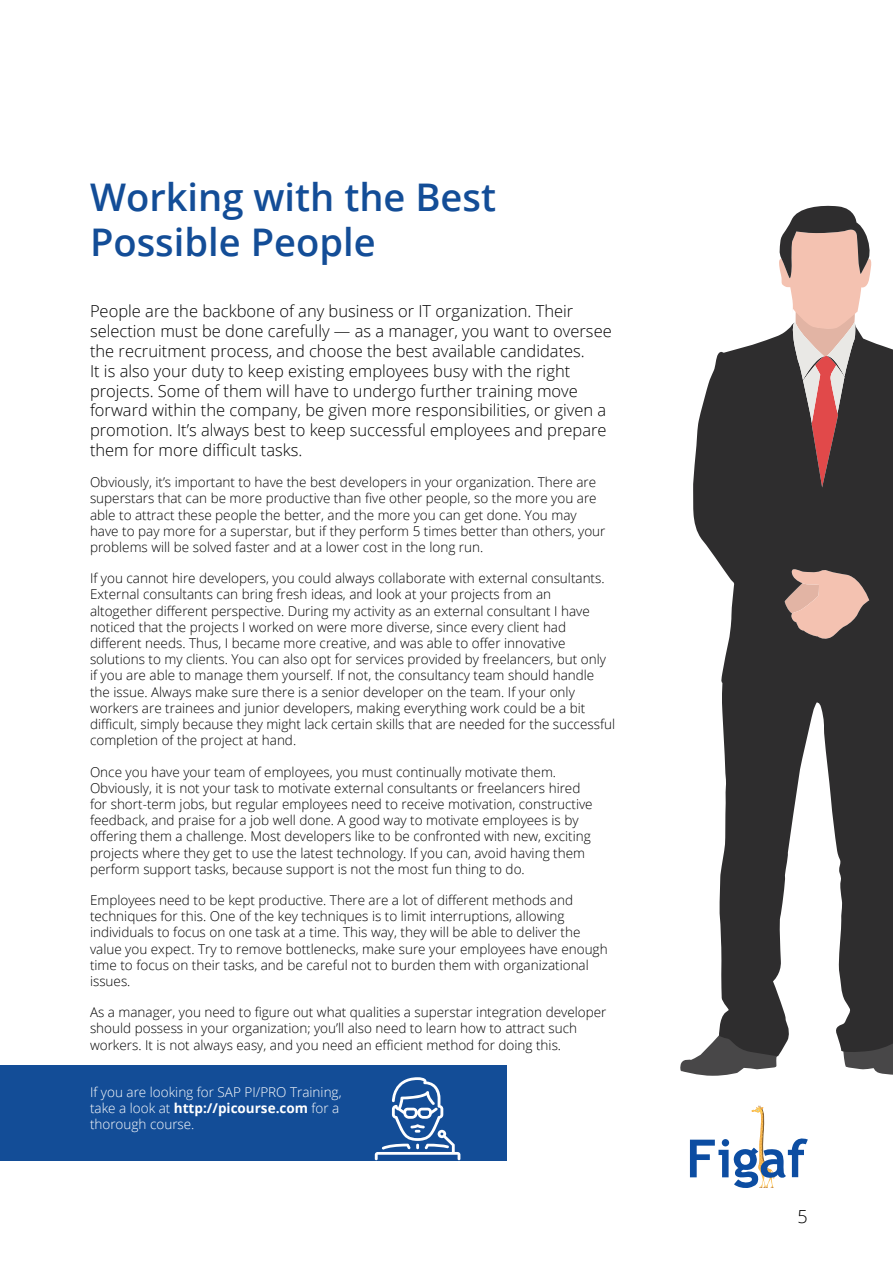
<style>
.page{position:relative;width:893px;height:1263px;background:#fff}
.page>*{position:absolute;margin:0;border:0;box-sizing:border-box;transform-origin:0 0}
.t1{font:600 38.1px/45.8px "Open Sans";color:#134d97}
.t2{font:300 18px "Open Sans";color:#000}
.t3{font:300 16.5px/19.8px "Open Sans";color:#000}
.t4{font:300 13.5px/16.2px "Open Sans";color:#000}
.t5{font:300 13.5px/16.2px "Open Sans";color:#fff}
.s1{font-weight:700}
</style>
<div class="page">
<div style="left:0;top:1065px;width:507px;height:95px;background:#134d97"></div>
<svg style="left:690px;top:1106px;width:118px;height:82px"></svg>
<svg style="left:843px;top:1056px;width:50px;height:19px"></svg>
<svg style="left:680px;top:1056px;width:98px;height:20px"></svg>
<svg style="left:693px;top:336px;width:200px;height:720px;fill:#2e2d2e"></svg>
<svg style="left:778px;top:205px;width:96px;height:282px;background:#967d79"></svg>
<svg style="left:375px;top:1077px;width:85px;height:83px"></svg>
<h1 class="t1" style="left:90px;top:173px;width:408px">Working with the Best<br>Possible People</h1>
<p class="t3" style="left:90px;top:301px;width:523px">People are the backbone of any business or IT organization. Their selection must be done carefully — as a manager, you want to oversee the recruitment process, and choose the best available candidates.<br>It is also your duty to keep existing employees busy with the right projects. Some of them will have to undergo further training move forward within the company, be given more responsibilities, or given a promotion. It’s always best to keep successful employees and prepare them for more difficult tasks.</p>
<p class="t4" style="left:90px;top:474px;width:517px">Obviously, it’s important to have the best developers in your organization. There are superstars that can be more productive than five other people, so the more you are able to attract these people the better, and the more you can get done. You may have to pay more for a superstar, but if they perform 5 times better than others, your problems will be solved faster and at a lower cost in the long run.</p>
<p class="t4" style="left:90px;top:570px;width:527px">If you cannot hire developers, you could always collaborate with external consultants.<br>External consultants can bring fresh ideas, and look at your projects from an altogether different perspective. During my activity as an external consultant I have noticed that the projects I worked on were more diverse, since every client had different needs. Thus, I became more creative, and was able to offer innovative solutions to my clients. You can also opt for services provided by freelancers, but only if you are able to manage them yourself. If not, the consultancy team should handle the issue. Always make sure there is a senior developer on the team. If your only workers are trainees and junior developers, making everything work could be a bit difficult, simply because they might lack certain skills that are needed for the successful completion of the project at hand.</p>
<p class="t4" style="left:90px;top:763px;width:504px">Once you have your team of employees, you must continually motivate them.<br>Obviously, it is not your task to motivate external consultants or freelancers hired for short-term jobs, but regular employees need to receive motivation, constructive feedback, and praise for a job well done. A good way to motivate employees is by offering them a challenge. Most developers like to be confronted with new, exciting projects where they get to use the latest technology. If you can, avoid having them perform support tasks, because support is not the most fun thing to do.</p>
<p class="t4" style="left:90px;top:891px;width:519px">Employees need to be kept productive. There are a lot of different methods and techniques for this. One of the key techniques is to limit interruptions, allowing individuals to focus on one task at a time. This way, they will be able to deliver the value you expect. Try to remove bottlenecks, make sure your employees have enough time to focus on their tasks, and be careful not to burden them with organizational issues.</p>
<p class="t4" style="left:90px;top:1004px;width:518px">As a manager, you need to figure out what qualities a superstar integration developer should possess in your organization; you’ll also need to learn how to attract such workers. It is not always easy, and you need an efficient method for doing this.</p>
<p class="t5" style="left:90px;top:1084px;width:253px">If you are looking for SAP PI/PRO Training, take a look at <span class="s1">http://picourse.com</span> for a thorough course.</p>
<h2 class="t2" style="left:797px;top:1204px;width:12px">5</h2>
</div>
